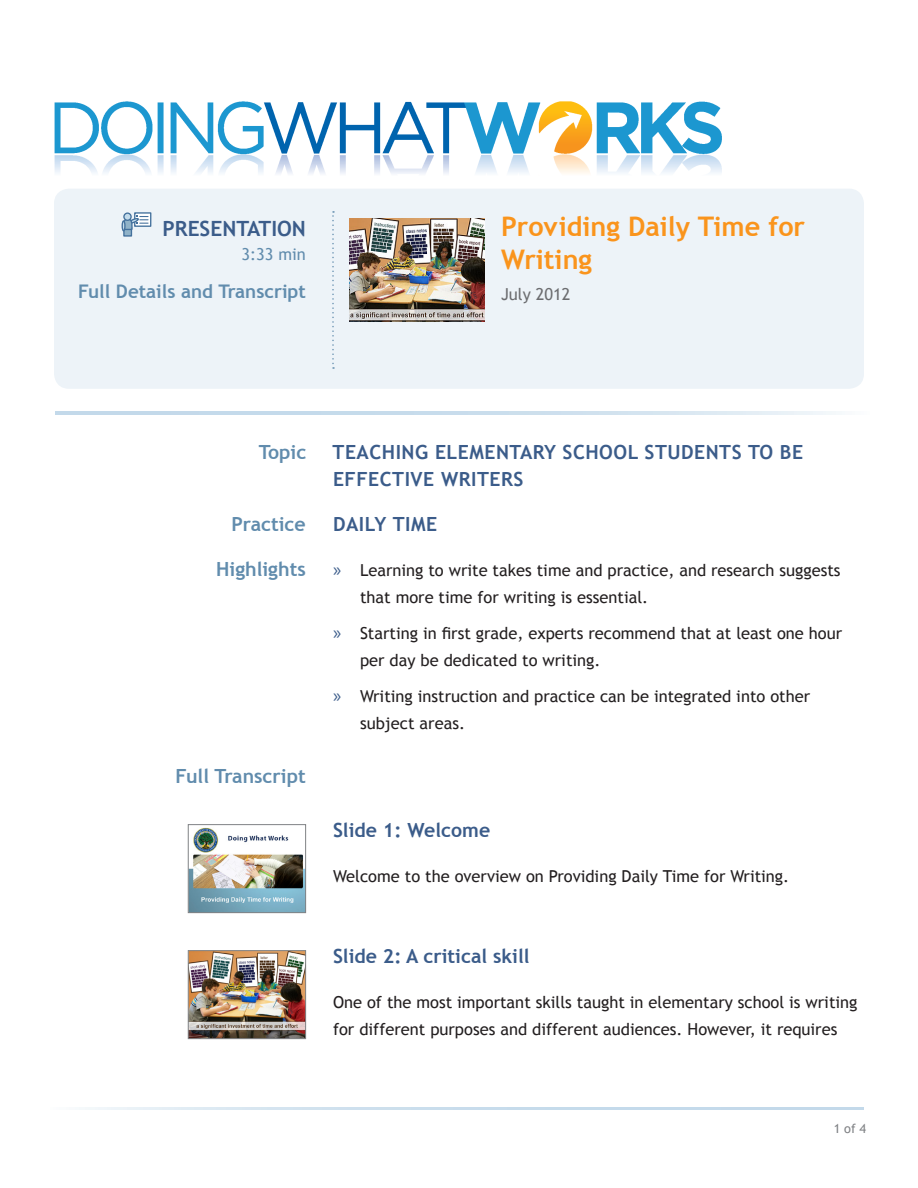
<style>
.page{position:relative;width:918px;height:1188px;background:#fff}
.page>*{position:absolute;margin:0;border:0;box-sizing:border-box;transform-origin:0 0}
.Doc_Title{font:700 27px/32.4px "Trebuchet MS";color:#fa941c}
.Media_Type{font:700 21px "Trebuchet MS";color:#3b5c8a}
.Topic{font:700 19.5px/27px "Trebuchet MS";letter-spacing:.025em;color:#3b5c8a}
.t1{font:700 19.5px "Trebuchet MS";color:#618cad}
.Body_Headings{font:700 19.5px "Trebuchet MS";color:#3b5c8a}
.Full_Details_and_Tra{font:700 18.75px "Trebuchet MS";color:#618cad}
.Body_Text_1{font:16.5px/27px "Trebuchet MS";color:#231f20}
.Site_Credit{font:16.5px "Trebuchet MS";color:#6c6d70}
.Duration{font:16.5px "Trebuchet MS";color:#618cad}
.t2{font:12.75px "Trebuchet MS";color:#808285}
.s1{font-family:"Myriad Pro";font-size:19.5px;color:#3b5c8a}
</style>
<div class="page">
<img style="left:54px;top:101px;width:668px;height:91px">
<svg style="left:85px;top:1107px;width:779px;height:3px"></svg>
<svg style="left:56px;top:412px;width:780px;height:3px"></svg>
<div style="left:54px;top:189px;width:810px;height:200px;background:#edf3f8;border-radius:15px"></div>
<svg style="left:332px;top:211px;width:2px;height:158px"></svg>
<svg style="left:136px;top:214px;width:13px;height:11px"></svg>
<div style="left:134px;top:212px;width:17px;height:15px;border:1px solid #44719d"></div>
<div style="left:124px;top:227px;width:7px;height:9px;background:#90b2c8"></div>
<div style="left:123px;top:227px;width:9px;height:10px;border:1px solid #44719d"></div>
<div style="left:123px;top:212px;width:9px;height:9px;border:1px solid #44719d;border-radius:50%"></div>
<svg style="left:121px;top:216px;width:27px;height:15px"></svg>
<img style="left:350px;top:219px;width:135px;height:103px">
<img style="left:190px;top:827px;width:114px;height:84px">
<div style="left:188px;top:824px;width:118px;height:89px;border:1px solid #808285"></div>
<img style="left:190px;top:952px;width:114px;height:85px">
<div style="left:188px;top:950px;width:118px;height:89px;border:1px solid #808285"></div>
<p class="Media_Type" style="left:163px;top:216px;width:145px">PRESENTATION</p>
<p class="Duration" style="left:242px;top:245px;width:66px">3:33 min</p>
<p class="Full_Details_and_Tra" style="left:78px;top:280px;width:229px">Full Details and Transcript</p>
<p class="Doc_Title" style="left:501px;top:211px;width:306px">Providing Daily Time for<br>Writing</p>
<p class="Site_Credit" style="left:501px;top:284px;width:71px">July 2012</p>
<p class="t1" style="left:259px;top:440px;width:49px">Topic</p>
<p class="t1" style="left:232px;top:512px;width:76px">Practice</p>
<p class="t1" style="left:216px;top:557px;width:91px">Highlights</p>
<p class="t1" style="left:176px;top:764px;width:132px">Full Transcript</p>
<p class="Topic" style="left:333px;top:439px;width:472px">TEACHING ELEMENTARY SCHOOL STUDENTS TO BE<br>EFFECTIVE WRITERS</p>
<p class="Topic" style="left:333px;top:511px;width:106px">DAILY TIME</p>
<p class="Body_Text_1" style="left:360px;top:557px;width:482px;text-indent:-27px"><span class="s1">»</span> Learning to write takes time and practice, and research suggests that more time for writing is essential.</p>
<p class="Body_Text_1" style="left:360px;top:620px;width:484px;text-indent:-27px"><span class="s1">»</span> Starting in first grade, experts recommend that at least one hour per day be dedicated to writing.</p>
<p class="Body_Text_1" style="left:360px;top:683px;width:452px;text-indent:-27px"><span class="s1">»</span> Writing instruction and practice can be integrated into other subject areas.</p>
<p class="Body_Headings" style="left:333px;top:818px;width:159px">Slide 1: Welcome</p>
<p class="Body_Text_1" style="left:333px;top:863px;width:458px">Welcome to the overview on Providing Daily Time for Writing.</p>
<p class="Body_Headings" style="left:333px;top:944px;width:198px">Slide 2: A critical skill</p>
<p class="Body_Text_1" style="left:333px;top:989px;width:526px">One of the most important skills taught in elementary school is writing for different purposes and different audiences. However, it requires</p>
<p class="t2" style="left:834px;top:1121px;width:34px">1 of 4</p>
</div>
